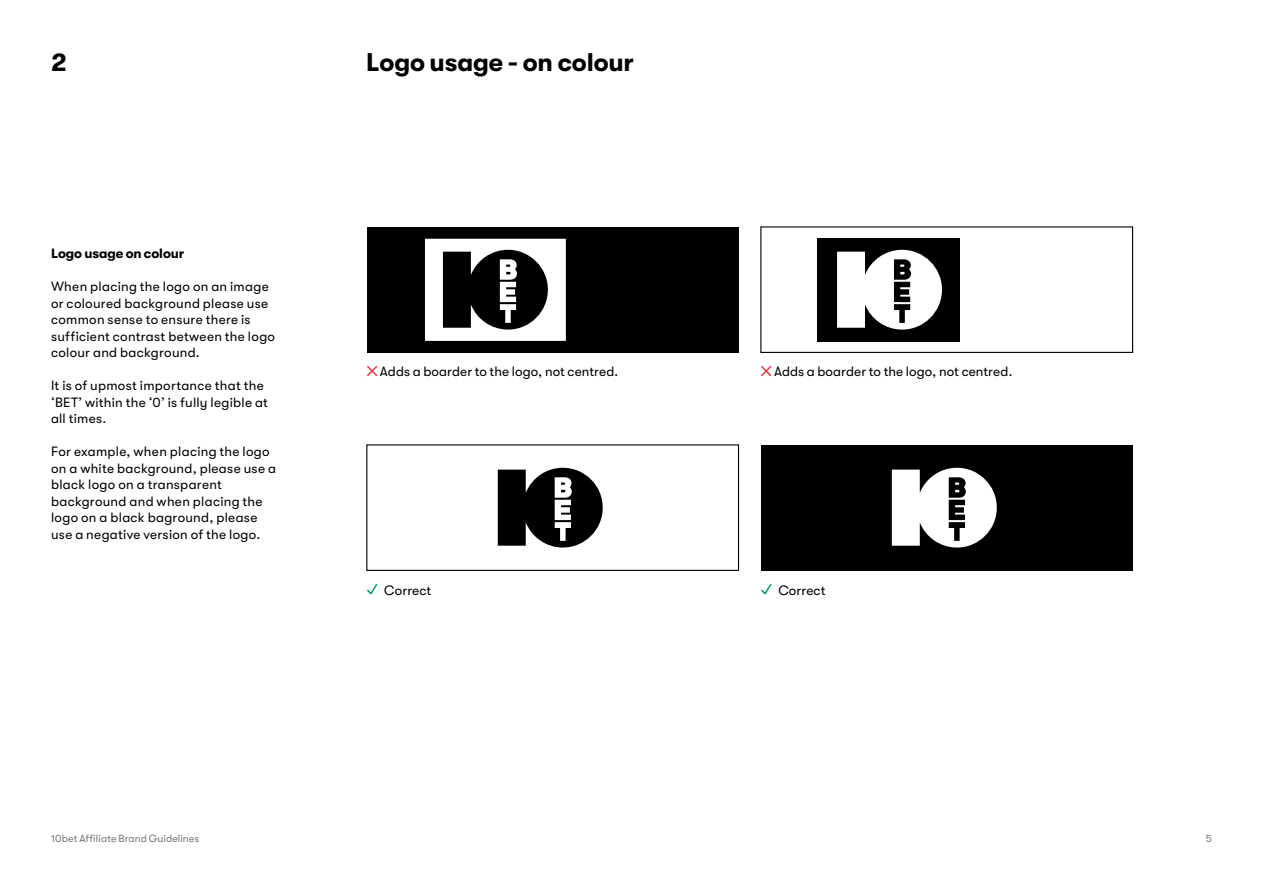
<style>
.page{position:relative;width:1263px;height:893px;background:#fff}
.page>*{position:absolute;margin:0;border:0;box-sizing:border-box;transform-origin:0 0}
.t1{font:700 25.5px "GT Walsheim Pro";letter-spacing:-.005em;color:#000}
.t2{font:13.5px/16.5px "GT Walsheim Pro";letter-spacing:.02em;color:#000}
.t3{font:700 13.5px "GT Walsheim Pro";letter-spacing:-.005em;color:#000}
.t4{font:10.5px "GT Walsheim Pro";letter-spacing:.01em;color:#74777b}
</style>
<div class="page">
<div style="left:367px;top:227px;width:371px;height:125px;background:#000"></div>
<div style="left:366px;top:444px;width:373px;height:127px;background:#fff;border:1px solid #000"></div>
<div style="left:760px;top:226px;width:373px;height:127px;background:#fff;border:1px solid #000"></div>
<div style="left:424px;top:238px;width:143px;height:104px;background:#fff;border:1px solid #000"></div>
<div style="left:761px;top:445px;width:371px;height:125px;background:#000"></div>
<svg style="left:443px;top:250px;width:105px;height:80px"></svg>
<div style="left:818px;top:238px;width:142px;height:103px;background:#000"></div>
<svg style="left:498px;top:468px;width:105px;height:79px"></svg>
<svg style="left:837px;top:250px;width:105px;height:80px"></svg>
<svg style="left:892px;top:468px;width:105px;height:79px"></svg>
<svg style="left:367px;top:365px;width:11px;height:12px"></svg>
<svg style="left:761px;top:365px;width:11px;height:12px"></svg>
<svg style="left:367px;top:583px;width:11px;height:12px"></svg>
<svg style="left:761px;top:583px;width:11px;height:12px"></svg>
<h1 class="t1" style="left:51px;top:47px;width:17px">2</h1>
<h1 class="t1" style="left:366px;top:47px;width:269px">Logo usage - on colour</h1>
<p class="t3" style="left:51px;top:246px;width:135px">Logo usage on colour</p>
<p class="t2" style="left:51px;top:278px;width:226px">When placing the logo on an image or coloured background please use common sense to ensure there is sufficient contrast between the logo colour and background.</p>
<p class="t2" style="left:51px;top:377px;width:218px">It is of upmost importance that the ‘BET’ within the ‘0’ is fully legible at all times.</p>
<p class="t2" style="left:51px;top:443px;width:226px">For example, when placing the logo on a white background, please use a black logo on a transparent background and when placing the logo on a black baground, please use a negative version of the logo.</p>
<p class="t4" style="left:51px;top:832px;width:150px">10bet Affiliate Brand Guidelines</p>
<p class="t2" style="left:380px;top:363px;width:240px">Adds a boarder to the logo, not centred.</p>
<p class="t2" style="left:774px;top:363px;width:240px">Adds a boarder to the logo, not centred.</p>
<p class="t2" style="left:384px;top:582px;width:49px">Correct</p>
<p class="t2" style="left:778px;top:582px;width:49px">Correct</p>
<p class="t4" style="left:1206px;top:832px;width:8px">5</p>
</div>
